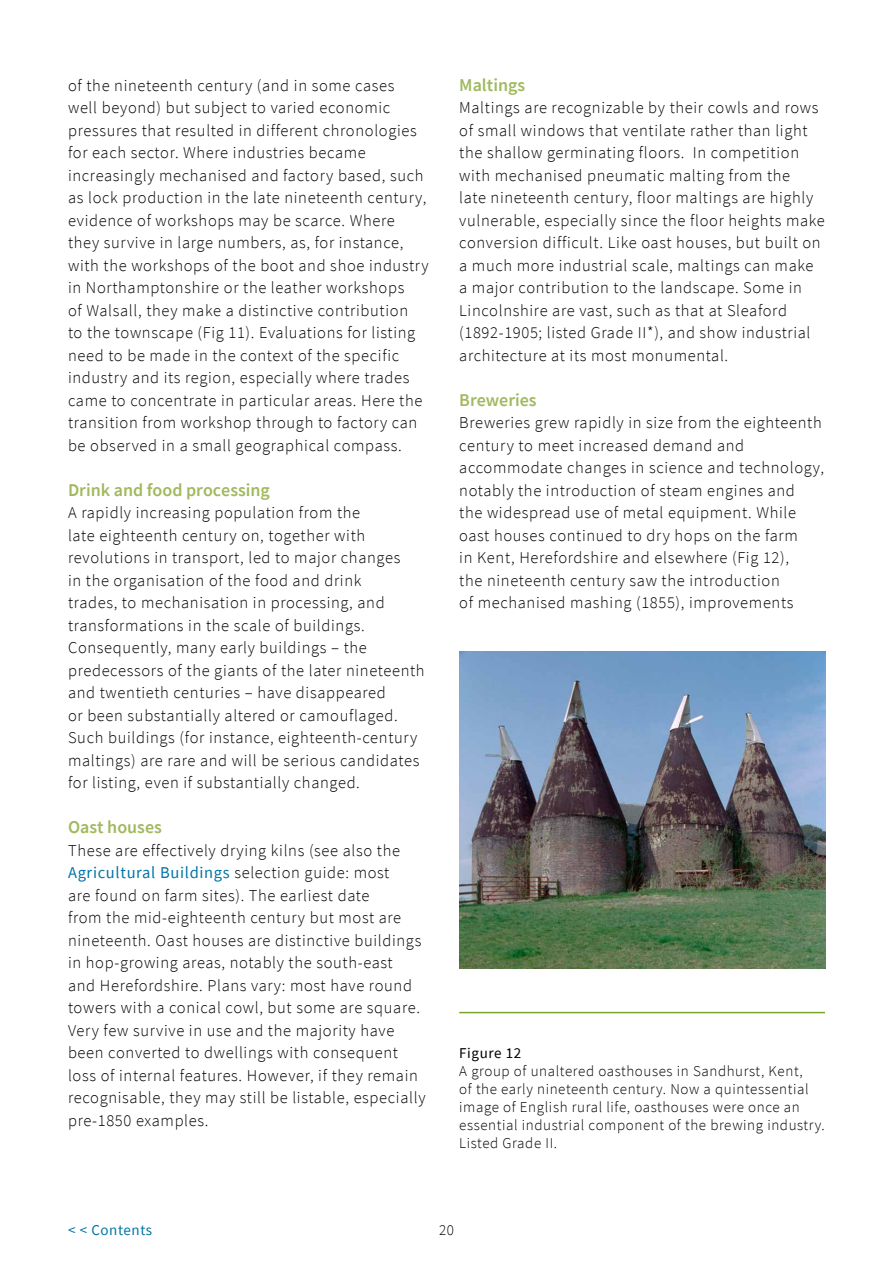
<style>
.page{position:relative;width:893px;height:1263px;background:#fff}
.page>*{position:absolute;margin:0;border:0;box-sizing:border-box;transform-origin:0 0}
.Heading_2{font:600 18px "Source Sans Pro";color:#a0b95e}
.Body_text{font:300 16.5px/22.5px "Source Sans Pro";letter-spacing:.04em;color:#000}
.IMAGE_text{font:300 15px/18px "Source Sans Pro";letter-spacing:.04em;color:#000}
.t1{font:15px "Source Sans Pro";letter-spacing:.04em;color:#0075a7}
.IMAGE_heading{font:15px "Source Sans Pro";letter-spacing:.04em;color:#000}
.s1{font-weight:400;color:#0075a7}
</style>
<div class="page">
<hr style="left:459px;top:1012px;width:366px;height:1px;background:#79a629">
<img style="left:459px;top:652px;width:367px;height:316px">
<p class="Body_text" style="left:68px;top:74px;width:362px">of the nineteenth century (and in some cases<br>well beyond) but subject to varied economic pressures that resulted in different chronologies for each sector. Where industries became increasingly mechanised and factory based, such as lock production in the late nineteenth century, evidence of workshops may be scarce. Where they survive in large numbers, as, for instance, with the workshops of the boot and shoe industry in Northamptonshire or the leather workshops<br>of Walsall, they make a distinctive contribution<br>to the townscape (Fig 11). Evaluations for listing need to be made in the context of the specific industry and its region, especially where trades came to concentrate in particular areas. Here the transition from workshop through to factory can be observed in a small geographical compass.</p>
<p class="Heading_2" style="left:68px;top:478px;width:203px">Drink and food processing</p>
<p class="Body_text" style="left:68px;top:501px;width:358px">A rapidly increasing population from the<br>late eighteenth century on, together with revolutions in transport, led to major changes<br>in the organisation of the food and drink<br>trades, to mechanisation in processing, and transformations in the scale of buildings.<br>Consequently, many early buildings – the predecessors of the giants of the later nineteenth and twentieth centuries – have disappeared<br>or been substantially altered or camouflaged.<br>Such buildings (for instance, eighteenth-century maltings) are rare and will be serious candidates for listing, even if substantially changed.</p>
<p class="Heading_2" style="left:68px;top:815px;width:95px">Oast houses</p>
<p class="Body_text" style="left:68px;top:839px;width:359px">These are effectively drying kilns (see also the <span class="s1">Agricultural Buildings</span> selection guide: most<br>are found on farm sites). The earliest date<br>from the mid-eighteenth century but most are nineteenth. Oast houses are distinctive buildings in hop-growing areas, notably the south-east<br>and Herefordshire. Plans vary: most have round towers with a conical cowl, but some are square.<br>Very few survive in use and the majority have been converted to dwellings with consequent loss of internal features. However, if they remain recognisable, they may still be listable, especially pre-1850 examples.</p>
<p class="Heading_2" style="left:459px;top:73px;width:67px">Maltings</p>
<p class="Body_text" style="left:459px;top:96px;width:367px">Maltings are recognizable by their cowls and rows of small windows that ventilate rather than light the shallow germinating floors. In competition with mechanised pneumatic malting from the<br>late nineteenth century, floor maltings are highly vulnerable, especially since the floor heights make conversion difficult. Like oast houses, but built on a much more industrial scale, maltings can make a major contribution to the landscape. Some in Lincolnshire are vast, such as that at Sleaford (1892-1905; listed Grade II*), and show industrial architecture at its most monumental.</p>
<p class="Heading_2" style="left:459px;top:388px;width:79px">Breweries</p>
<p class="Body_text" style="left:459px;top:411px;width:366px">Breweries grew rapidly in size from the eighteenth century to meet increased demand and accommodate changes in science and technology, notably the introduction of steam engines and<br>the widespread use of metal equipment. While oast houses continued to dry hops on the farm<br>in Kent, Herefordshire and elsewhere (Fig 12),<br>the nineteenth century saw the introduction<br>of mechanised mashing (1855), improvements</p>
<p class="IMAGE_heading" style="left:459px;top:1044px;width:64px">Figure 12</p>
<p class="IMAGE_text" style="left:459px;top:1062px;width:367px">A group of unaltered oasthouses in Sandhurst, Kent,<br>of the early nineteenth century. Now a quintessential image of English rural life, oasthouses were once an essential industrial component of the brewing industry.<br>Listed Grade II.</p>
<p class="t1" style="left:68px;top:1220px;width:86px">&lt; &lt; Contents</p>
<p class="IMAGE_text" style="left:439px;top:1220px;width:16px">20</p>
</div>
